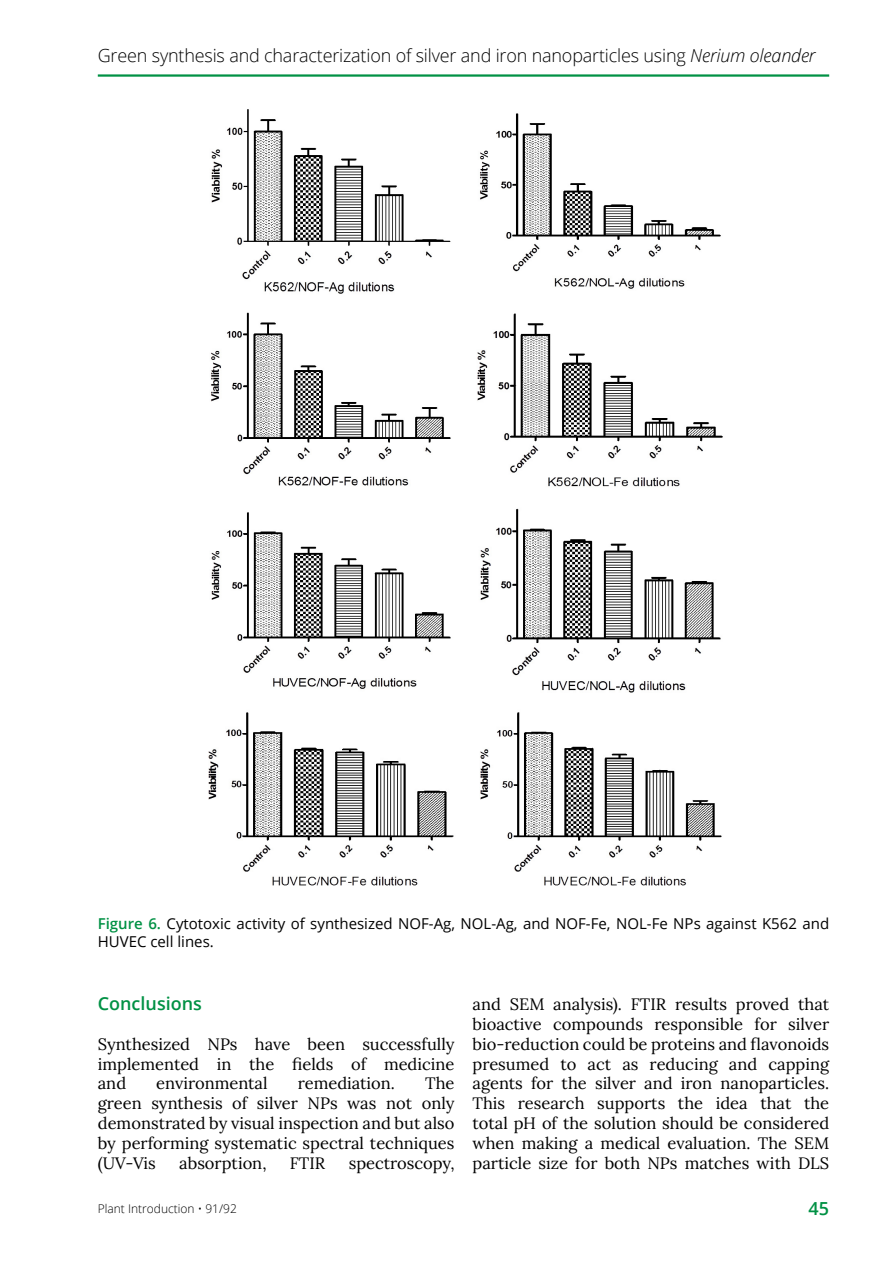
<style>
.page{position:relative;width:893px;height:1263px;background:#fff}
.page>*{position:absolute;margin:0;border:0;box-sizing:border-box;transform-origin:0 0}
.t1{font:300 18px "Open Sans";letter-spacing:-.01em;color:#000}
.t2{font:600 18px "Open Sans";color:#009144}
.t3{font:16.5px/19.8px "Lora";color:#000;text-align:justify}
.t4{font:15px/18px "Open Sans";color:#000}
.t5{font:300 12px "Open Sans";color:#000}
.s1{font-style:italic}
.s2{font-weight:600;color:#009144}
</style>
<div class="page">
<hr style="left:98px;top:74px;width:731px;height:3px;background:#009144">
<img style="left:208px;top:109px;width:246px;height:777px">
<img style="left:477px;top:113px;width:246px;height:773px">
<p class="t1" style="left:98px;top:43px;width:719px">Green synthesis and characterization of silver and iron nanoparticles using <span class="s1">Nerium oleander</span></p>
<p class="t4" style="left:98px;top:914px;width:733px"><span class="s2">Figure 6.</span> Cytotoxic activity of synthesized NOF-Ag, NOL-Ag, and NOF-Fe, NOL-Fe NPs against K562 and<br>HUVEC cell lines.</p>
<p class="t2" style="left:98px;top:991px;width:106px">Conclusions</p>
<p class="t3" style="left:98px;top:1033px;width:358px">Synthesized NPs have been successfully implemented in the fields of medicine and</p>
<p class="t3" style="left:98px;top:1072px;width:358px;text-indent:327px">The green synthesis of silver NPs was not only demonstrated by visual inspection and but also by performing systematic spectral techniques (UV-Vis</p>
<p class="t3" style="left:156px;top:1072px;width:113px">environmental</p>
<p class="t3" style="left:298px;top:1072px;width:99px">remediation.</p>
<p class="t3" style="left:179px;top:1152px;width:89px">absorption,</p>
<p class="t3" style="left:290px;top:1152px;width:37px">FTIR</p>
<p class="t3" style="left:349px;top:1152px;width:107px">spectroscopy,</p>
<p class="t3" style="left:472px;top:993px;width:358px">and SEM analysis). FTIR results proved that bioactive compounds responsible for silver bio-reduction could be proteins and flavonoids presumed to act as reducing and capping agents for the silver and iron nanoparticles.<br>This research supports the idea that the total pH of the solution should be considered when making a medical evaluation. The SEM particle size for both NPs matches with DLS</p>
<p class="t5" style="left:98px;top:1200px;width:141px">Plant Introduction • 91/92</p>
<p class="t2" style="left:809px;top:1196px;width:22px">45</p>
</div>
